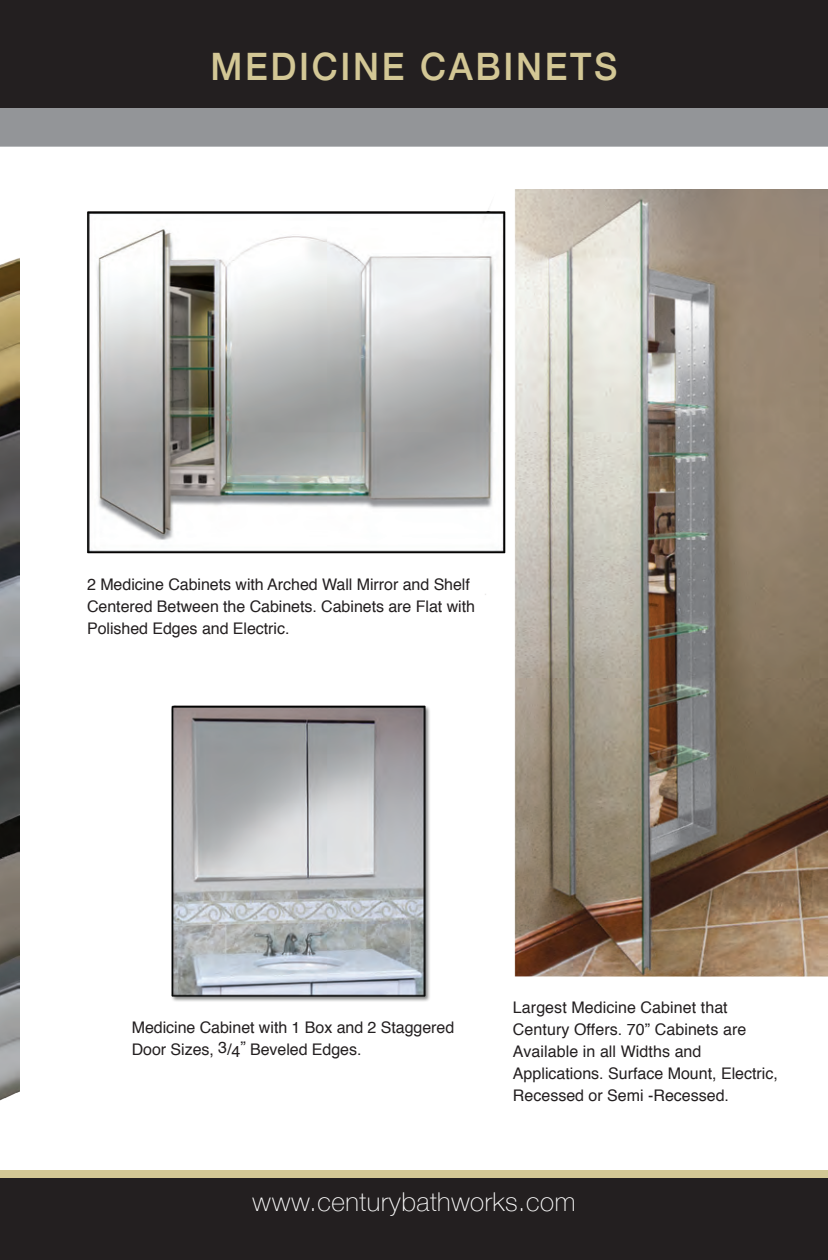
<style>
.page{position:relative;width:828px;height:1260px;background:#fff}
.page>*{position:absolute;margin:0;border:0;box-sizing:border-box;transform-origin:0 0}
.t1{font:500 37.8px "Helvetica Neue";letter-spacing:.075em;color:#d3c795;scale:.95 1}
.t2{font:100 26px "Helvetica Neue";letter-spacing:.02em;color:#fff}
.catalog_block{font:16px/22px "Helvetica";letter-spacing:-.005em;color:#231f20}
</style>
<div class="page">
<div style="left:0;top:73px;width:828px;height:75px;background:#939598"></div>
<svg style="left:0;top:147px;width:828px;height:1px"></svg>
<div style="left:0;top:1172px;width:828px;height:88px;background:#231f20"></div>
<div style="left:0;top:1170px;width:828px;height:7px;background:#d3c795"></div>
<div style="left:0;top:0;width:828px;height:108px;background:#231f20"></div>
<img style="left:0;top:258px;width:19px;height:920px">
<img style="left:87px;top:189px;width:741px;height:813px">
<p class="t1" style="left:210px;top:36px;width:430px">MEDICINE CABINETS</p>
<p class="catalog_block" style="left:87px;top:574px;width:389px">2 Medicine Cabinets with Arched Wall Mirror and Shelf<br>Centered Between the Cabinets. Cabinets are Flat with<br>Polished Edges and Electric.</p>
<p class="catalog_block" style="left:132px;top:1017px;width:324px">Medicine Cabinet with 1 Box and 2 Staggered<br>Door Sizes, 3/4” Beveled Edges.</p>
<p class="catalog_block" style="left:513px;top:997px;width:266px">Largest Medicine Cabinet that<br>Century Offers. 70” Cabinets are<br>Available in all Widths and<br>Applications. Surface Mount, Electric,<br>Recessed or Semi -Recessed.</p>
<h2 class="t2" style="left:253px;top:1182px;width:324px">www.centurybathworks.com</h2>
</div>
